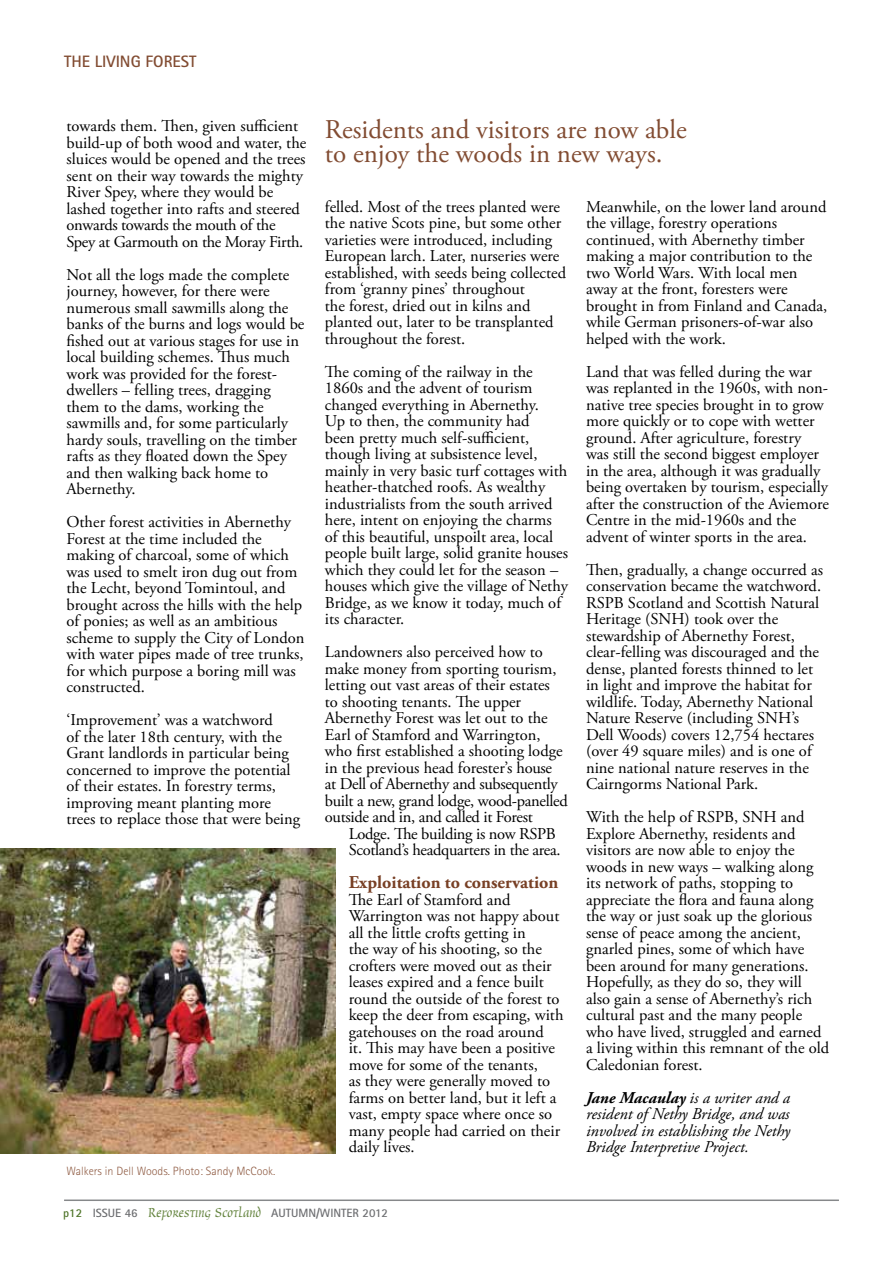
<style>
.page{position:relative;width:893px;height:1263px;background:#fff}
.page>*{position:absolute;margin:0;border:0;box-sizing:border-box;transform-origin:0 0}
.t1{font:27px/24px "Adobe Garamond Pro";color:#824c32}
.t2{font:700 18px "Adobe Garamond Pro";color:#784025}
.t3{font:16.5px/16.5px "Adobe Garamond Pro";color:#000}
.t4{font:italic 16.5px/16.5px "Adobe Garamond Pro";color:#000;text-align:justify}
.t5{font:16.5px/16.5px "Adobe Garamond Pro";letter-spacing:-.02em;color:#000}
.t6{font:700 16.5px "Rotis Sans Serif";color:#824c32}
.t7{font:700 12px "Rotis Sans Serif";color:#6d6e71}
.t8{font:300 12px "Rotis Sans Serif";color:#915e46}
.s1{font-weight:700}
.s2{color:#4e7428}
.s3{font-family:"Oxford";font-weight:400;font-size:15px;color:#63833d}
</style>
<div class="page">
<hr style="left:64px;top:1199px;width:775px;height:2px;background:#86888a">
<img style="left:0;top:848px;width:336px;height:305px">
<p class="t6" style="left:64px;top:51px;width:61px">THE LIVING</p>
<p class="t6" style="left:146px;top:51px;width:27px">FOREST</p>
<p class="t3" style="left:67px;top:118px;width:241px">towards them. Then, given sufficient build-up of both wood and water, the sluices would be opened and the trees sent on their way towards the mighty River Spey, where they would be lashed together into rafts and steered onwards towards the mouth of the Spey at Garmouth on the Moray Firth.</p>
<p class="t3" style="left:67px;top:267px;width:239px">Not all the logs made the complete journey, however, for there were numerous small sawmills along the banks of the burns and logs would be fished out at various stages for use in local building schemes. Thus much work was provided for the forest&shy;dwellers – felling trees, dragging them to the dams, working the sawmills and, for some particularly hardy souls, travelling on the timber rafts as they floated down the Spey and then walking back home to<br>Abernethy.</p>
<p class="t3" style="left:67px;top:514px;width:239px">Other forest activities in Abernethy<br>Forest at the time included the making of charcoal, some of which was used to smelt iron dug out from the Lecht, beyond Tomintoul, and brought across the hills with the help of ponies; as well as an ambitious scheme to supply the City of London with water pipes made of tree trunks, for which purpose a boring mill was constructed.</p>
<p class="t3" style="left:67px;top:712px;width:235px">‘Improvement’ was a watchword<br>of the later 18th century, with the Grant landlords in particular being concerned to improve the potential of their estates. In forestry terms, improving meant planting more trees to replace those that were being</p>
<p class="t8" style="left:67px;top:1164px;width:210px">Walkers in Dell Woods. Photo: Sandy McCook.</p>
<h1 class="t1" style="left:325px;top:118px;width:363px">Residents and visitors are now able to enjoy the woods in new ways.</h1>
<p class="t3" style="left:325px;top:199px;width:243px">felled. Most of the trees planted were the native Scots pine, but some other varieties were introduced, including European larch. Later, nurseries were established, with seeds being collected from ‘granny pines’ throughout<br>the forest, dried out in kilns and planted out, later to be transplanted throughout the forest.</p>
<p class="t3" style="left:325px;top:364px;width:245px">The coming of the railway in the 1860s and the advent of tourism changed everything in Abernethy.<br>Up to then, the community had<br>been pretty much self-sufficient, though living at subsistence level, mainly in very basic turf cottages with heather-thatched roofs. As wealthy industrialists from the south arrived here, intent on enjoying the charms of this beautiful, unspoilt area, local people built large, solid granite houses which they could let for the season – houses which give the village of Nethy Bridge, as we know it today, much of its character.</p>
<p class="t3" style="left:325px;top:644px;width:244px">Landowners also perceived how to make money from sporting tourism, letting out vast areas of their estates<br>to shooting tenants. The upper Abernethy Forest was let out to the Earl of Stamford and Warrington, who first established a shooting lodge in the previous head forester’s house<br>at Dell of Abernethy and subsequently built a new, grand lodge, wood-panelled outside and in, and called it Forest</p>
<p class="t5" style="left:349px;top:826px;width:213px">Lodge. The building is now RSPB<br>Scotland’s headquarters in the area.</p>
<p class="t2" style="left:349px;top:872px;width:211px">Exploitation to conservation</p>
<p class="t3" style="left:349px;top:892px;width:216px">The Earl of Stamford and<br>Warrington was not happy about all the little crofts getting in<br>the way of his shooting, so the crofters were moved out as their leases expired and a fence built round the outside of the forest to keep the deer from escaping, with gatehouses on the road around<br>it. This may have been a positive move for some of the tenants,<br>as they were generally moved to farms on better land, but it left a vast, empty space where once so many people had carried on their daily lives.</p>
<p class="t3" style="left:586px;top:199px;width:243px">Meanwhile, on the lower land around the village, forestry operations continued, with Abernethy timber making a major contribution to the two World Wars. With local men away at the front, foresters were brought in from Finland and Canada, while German prisoners-of-war also helped with the work.</p>
<p class="t3" style="left:586px;top:364px;width:244px">Land that was felled during the war was replanted in the 1960s, with non&shy;native tree species brought in to grow more quickly or to cope with wetter ground. After agriculture, forestry<br>was still the second biggest employer in the area, although it was gradually being overtaken by tourism, especially after the construction of the Aviemore Centre in the mid-1960s and the advent of winter sports in the area.</p>
<p class="t3" style="left:586px;top:562px;width:239px">Then, gradually, a change occurred as conservation became the watchword.<br>RSPB Scotland and Scottish Natural Heritage (SNH) took over the stewardship of Abernethy Forest, clear-felling was discouraged and the dense, planted forests thinned to let in light and improve the habitat for wildlife. Today, Abernethy National Nature Reserve (including SNH’s Dell Woods) covers 12,754 hectares (over 49 square miles) and is one of nine national nature reserves in the Cairngorms National Park.</p>
<p class="t3" style="left:586px;top:809px;width:245px">With the help of RSPB, SNH and Explore Abernethy, residents and visitors are now able to enjoy the woods in new ways – walking along its network of paths, stopping to appreciate the flora and fauna along the way or just soak up the glorious sense of peace among the ancient, gnarled pines, some of which have been around for many generations.<br>Hopefully, as they do so, they will also gain a sense of Abernethy’s rich cultural past and the many people who have lived, struggled and earned a living within this remnant of the old Caledonian forest.</p>
<p class="t4" style="left:586px;top:1090px;width:206px"><span class="s1">Jane Macaulay</span> is a writer and a resident of Nethy Bridge, and was involved in establishing the Nethy Bridge Interpretive Project.</p>
<p class="t7" style="left:63px;top:1205px;width:326px"><span class="s2">P12</span> ISSUE 46 <span class="s3">Reforesting Scotland</span> AUTUMN/WINTER 2012</p>
</div>
